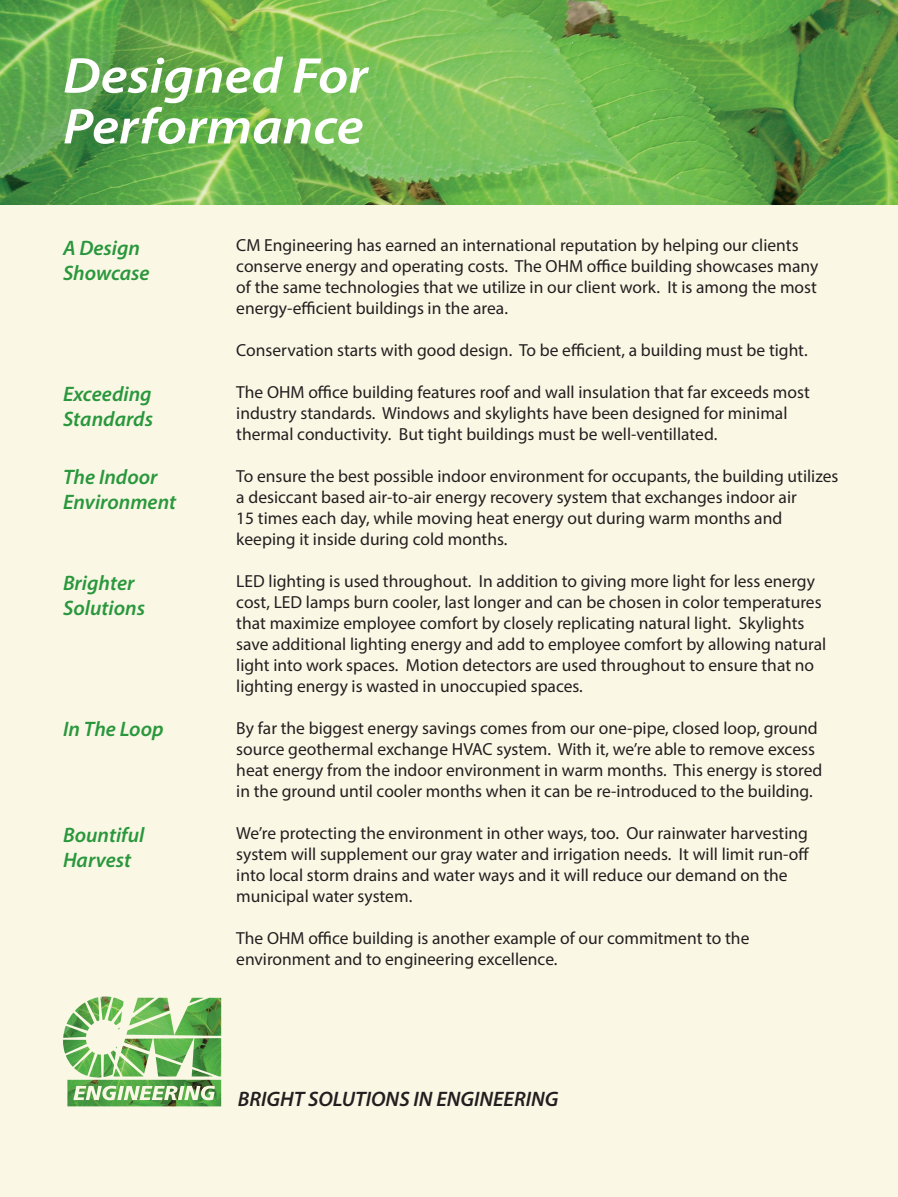
<style>
.page{position:relative;width:898px;height:1197px;background:#fff}
.page>*{position:absolute;margin:0;border:0;box-sizing:border-box;transform-origin:0 0}
.t1{font:italic 600 50.75px "Myriad Pro";color:#fff;scale:1.1 1}
.t2{font:italic 600 21px "Myriad Pro";color:#2a973d}
.t3{font:italic 600 21px "Myriad Pro";color:#231f20}
.t4{font:17.5px/21px "Myriad Pro";color:#231f20}
</style>
<div class="page">
<div style="left:0;top:205px;width:898px;height:992px;background:#faf8e5"></div>
<img style="left:63px;top:997px;width:158px;height:79px">
<img style="left:0;top:0;width:898px;height:205px">
<p class="t1" style="left:63px;top:43px;width:278px">Designed For</p>
<p class="t1" style="left:63px;top:94px;width:275px">Performance</p>
<p class="t2" style="left:63px;top:234px;width:79px">A Design</p>
<p class="t2" style="left:63px;top:259px;width:88px">Showcase</p>
<p class="t2" style="left:63px;top:380px;width:90px">Exceeding</p>
<p class="t2" style="left:63px;top:406px;width:92px">Standards</p>
<p class="t2" style="left:63px;top:463px;width:96px">The Indoor</p>
<p class="t2" style="left:63px;top:489px;width:115px">Environment</p>
<p class="t2" style="left:63px;top:569px;width:73px">Brighter</p>
<p class="t2" style="left:63px;top:595px;width:84px">Solutions</p>
<p class="t2" style="left:63px;top:715px;width:102px">In The Loop</p>
<p class="t2" style="left:63px;top:821px;width:83px">Bountiful</p>
<p class="t2" style="left:63px;top:847px;width:70px">Harvest</p>
<p class="t4" style="left:236px;top:234px;width:564px">CM Engineering has earned an international reputation by helping our clients</p>
<p class="t4" style="left:236px;top:255px;width:583px">conserve energy and operating costs. The OHM office building showcases many</p>
<p class="t4" style="left:236px;top:276px;width:582px">of the same technologies that we utilize in our client work. It is among the most</p>
<p class="t4" style="left:236px;top:297px;width:273px">energy-efficient buildings in the area.</p>
<p class="t4" style="left:236px;top:339px;width:573px">Conservation starts with good design. To be efficient, a building must be tight.</p>
<p class="t4" style="left:236px;top:381px;width:575px">The OHM office building features roof and wall insulation that far exceeds most</p>
<p class="t4" style="left:236px;top:402px;width:553px">industry standards. Windows and skylights have been designed for minimal</p>
<p class="t4" style="left:236px;top:423px;width:482px">thermal conductivity. But tight buildings must be well-ventillated.</p>
<p class="t4" style="left:236px;top:465px;width:603px">To ensure the best possible indoor environment for occupants, the building utilizes</p>
<p class="t4" style="left:236px;top:486px;width:562px">a desiccant based air-to-air energy recovery system that exchanges indoor air</p>
<p class="t4" style="left:236px;top:507px;width:547px">15 times each day, while moving heat energy out during warm months and</p>
<p class="t4" style="left:236px;top:528px;width:273px">keeping it inside during cold months.</p>
<p class="t4" style="left:236px;top:570px;width:580px">LED lighting is used throughout. In addition to giving more light for less energy</p>
<p class="t4" style="left:236px;top:591px;width:587px">cost, LED lamps burn cooler, last longer and can be chosen in color temperatures</p>
<p class="t4" style="left:236px;top:612px;width:569px">that maximize employee comfort by closely replicating natural light. Skylights</p>
<p class="t4" style="left:236px;top:633px;width:591px">save additional lighting energy and add to employee comfort by allowing natural</p>
<p class="t4" style="left:236px;top:654px;width:579px">light into work spaces. Motion detectors are used throughout to ensure that no</p>
<p class="t4" style="left:236px;top:675px;width:348px">lighting energy is wasted in unoccupied spaces.</p>
<p class="t4" style="left:236px;top:717px;width:583px">By far the biggest energy savings comes from our one-pipe, closed loop, ground</p>
<p class="t4" style="left:236px;top:738px;width:580px">source geothermal exchange HVAC system. With it, we’re able to remove excess</p>
<p class="t4" style="left:236px;top:759px;width:587px">heat energy from the indoor environment in warm months. This energy is stored in the ground until cooler months when it can be re-introduced to the building.</p>
<p class="t4" style="left:236px;top:822px;width:573px">We’re protecting the environment in other ways, too. Our rainwater harvesting</p>
<p class="t4" style="left:236px;top:843px;width:574px">system will supplement our gray water and irrigation needs. It will limit run-off</p>
<p class="t4" style="left:236px;top:864px;width:553px">into local storm drains and water ways and it will reduce our demand on the</p>
<p class="t4" style="left:236px;top:885px;width:177px">municipal water system.</p>
<p class="t4" style="left:236px;top:927px;width:515px">The OHM office building is another example of our commitment to the</p>
<p class="t4" style="left:236px;top:948px;width:323px">environment and to engineering excellence.</p>
<p class="t3" style="left:238px;top:1086px;width:322px">BRIGHT SOLUTIONS IN ENGINEERING</p>
</div>
